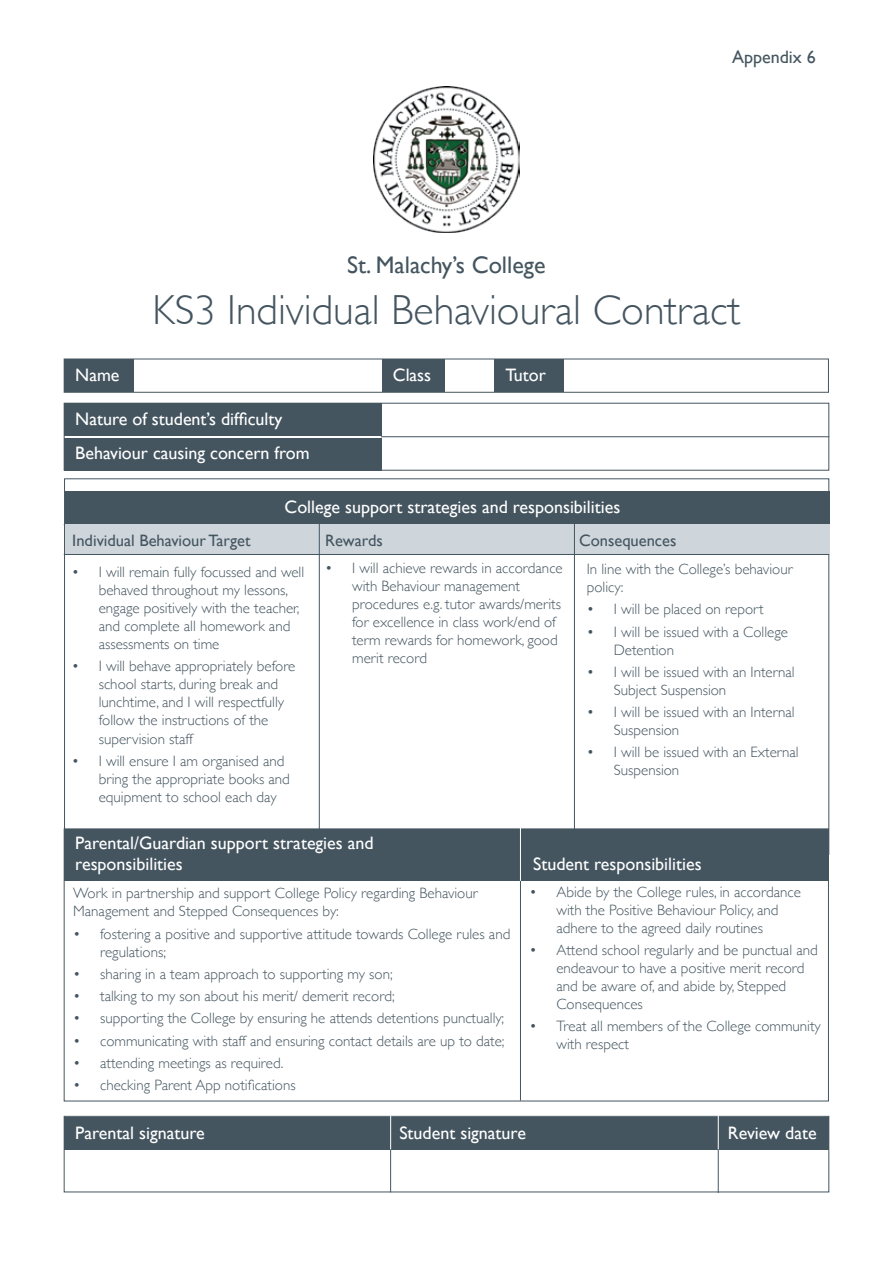
<style>
.page{position:relative;width:893px;height:1263px;background:#fff}
.page>*{position:absolute;margin:0;border:0;box-sizing:border-box;transform-origin:0 0}
.t1{font:300 42px "Gill Sans";color:#455560}
.t2{font:24px "Gill Sans";color:#455560}
.t3{font:18px/34px "Gill Sans";color:#fff}
.t4{font:18px "Gill Sans";color:#455560}
.t5{font:16.5px "Gill Sans";color:#455560}
.t6{font:300 15px/18px "Gill Sans";color:#455560}
</style>
<div class="page">
<img style="left:373px;top:86px;width:147px;height:147px">
<div style="left:64px;top:359px;width:765px;height:34px;border:1px solid #455560"></div>
<div style="left:65px;top:359px;width:69px;height:33px;background:#455560"></div>
<div style="left:382px;top:359px;width:62px;height:32px;background:#455560"></div>
<div style="left:495px;top:359px;width:69px;height:33px;background:#455560"></div>
<div style="left:64px;top:403px;width:765px;height:68px;border:1px solid #455560"></div>
<div style="left:65px;top:404px;width:317px;height:32px;background:#455560"></div>
<div style="left:65px;top:438px;width:317px;height:32px;background:#455560"></div>
<div style="left:65px;top:491px;width:764px;height:33px;background:#455560"></div>
<hr style="left:64px;top:524px;width:765px;height:1px;background:#455560">
<div style="left:65px;top:524px;width:764px;height:30px;background:#ced6dc"></div>
<hr style="left:319px;top:512px;width:1px;height:342px;background:#455560">
<hr style="left:574px;top:512px;width:1px;height:343px;background:#455560">
<hr style="left:64px;top:554px;width:765px;height:1px;background:#455560">
<div style="left:64px;top:1116px;width:765px;height:76px;border:1px solid #455560"></div>
<div style="left:65px;top:1117px;width:764px;height:32px;background:#455560"></div>
<hr style="left:390px;top:1150px;width:1px;height:42px;background:#455560">
<hr style="left:390px;top:1116px;width:1px;height:33px;background:#fff">
<hr style="left:718px;top:1150px;width:1px;height:43px;background:#455560">
<hr style="left:718px;top:1116px;width:1px;height:33px;background:#fff">
<hr style="left:381px;top:436px;width:448px;height:1px;background:#455560">
<div style="left:65px;top:829px;width:764px;height:52px;background:#455560"></div>
<hr style="left:520px;top:880px;width:1px;height:221px;background:#455560">
<hr style="left:520px;top:827px;width:1px;height:54px;background:#fff">
<p class="t4" style="left:732px;top:46px;width:85px">Appendix 6</p>
<h2 class="t2" style="left:347px;top:251px;width:200px">St. Malachy’s College</h2>
<h1 class="t1" style="left:153px;top:277px;width:589px">KS3 Individual Behavioural Contract</h1>
<p class="t3" style="left:75px;top:358px;width:46px">Name</p>
<p class="t3" style="left:393px;top:357px;width:40px">Class</p>
<p class="t3" style="left:506px;top:358px;width:42px">Tutor</p>
<p class="t3" style="left:75px;top:402px;width:236px">Nature of student’s difficulty<br>Behaviour causing concern from</p>
<p class="t3" style="left:285px;top:490px;width:337px">College support strategies and responsibilities</p>
<p class="t5" style="left:72px;top:531px;width:180px">Individual Behaviour Target</p>
<p class="t5" style="left:325px;top:531px;width:59px">Rewards</p>
<p class="t5" style="left:579px;top:531px;width:99px">Consequences</p>
<p class="t6" style="left:99px;top:563px;width:207px;text-indent:-27px">• I will remain fully focussed and well behaved throughout my lessons, engage positively with the teacher, and complete all homework and assessments on time</p>
<p class="t6" style="left:99px;top:657px;width:198px;text-indent:-27px">• I will behave appropriately before school starts, during break and lunchtime, and I will respectfully follow the instructions of the supervision staff</p>
<p class="t6" style="left:99px;top:751px;width:193px;text-indent:-27px">• I will ensure I am organised and bring the appropriate books and equipment to school each day</p>
<p class="t6" style="left:352px;top:559px;width:212px;text-indent:-27px">• I will achieve rewards in accordance with Behaviour management procedures e.g. tutor awards/merits for excellence in class work/end of term rewards for homework, good merit record</p>
<p class="t6" style="left:587px;top:560px;width:207px">In line with the College’s behaviour policy:</p>
<p class="t6" style="left:587px;top:600px;width:178px">• I will be placed on report</p>
<p class="t6" style="left:614px;top:622px;width:176px;text-indent:-27px">• I will be issued with a College<br>Detention</p>
<p class="t6" style="left:614px;top:662px;width:182px;text-indent:-27px">• I will be issued with an Internal<br>Subject Suspension</p>
<p class="t6" style="left:614px;top:703px;width:182px;text-indent:-27px">• I will be issued with an Internal<br>Suspension</p>
<p class="t6" style="left:614px;top:743px;width:186px;text-indent:-27px">• I will be issued with an External<br>Suspension</p>
<p class="t3" style="left:75px;top:832px;width:300px;line-height:21.6px">Parental/Guardian support strategies and responsibilities</p>
<p class="t6" style="left:73px;top:884px;width:406px">Work in partnership and support College Policy regarding Behaviour<br>Management and Stepped Consequences by:</p>
<p class="t6" style="left:100px;top:924px;width:412px;text-indent:-27px">• fostering a positive and supportive attitude towards College rules and regulations;</p>
<p class="t6" style="left:73px;top:964px;width:321px">• sharing in a team approach to supporting my son;</p>
<p class="t6" style="left:73px;top:986px;width:323px">• talking to my son about his merit/ demerit record;</p>
<p class="t6" style="left:73px;top:1009px;width:433px">• supporting the College by ensuring he attends detentions punctually;</p>
<p class="t6" style="left:73px;top:1031px;width:433px">• communicating with staff and ensuring contact details are up to date;</p>
<p class="t6" style="left:73px;top:1053px;width:212px">• attending meetings as required.</p>
<p class="t6" style="left:73px;top:1075px;width:224px">• checking Parent App notifications</p>
<p class="t3" style="left:533px;top:847px;width:170px">Student responsibilities</p>
<p class="t6" style="left:556px;top:882px;width:246px;text-indent:-27px">• Abide by the College rules, in accordance with the Positive Behaviour Policy, and adhere to the agreed daily routines</p>
<p class="t6" style="left:556px;top:940px;width:263px;text-indent:-27px">• Attend school regularly and be punctual and endeavour to have a positive merit record and be aware of, and abide by, Stepped Consequences</p>
<p class="t6" style="left:556px;top:1017px;width:266px;text-indent:-27px">• Treat all members of the College community with respect</p>
<p class="t3" style="left:75px;top:1115px;width:131px">Parental signature</p>
<p class="t3" style="left:399px;top:1115px;width:128px">Student signature</p>
<p class="t3" style="left:728px;top:1115px;width:90px">Review date</p>
</div>
